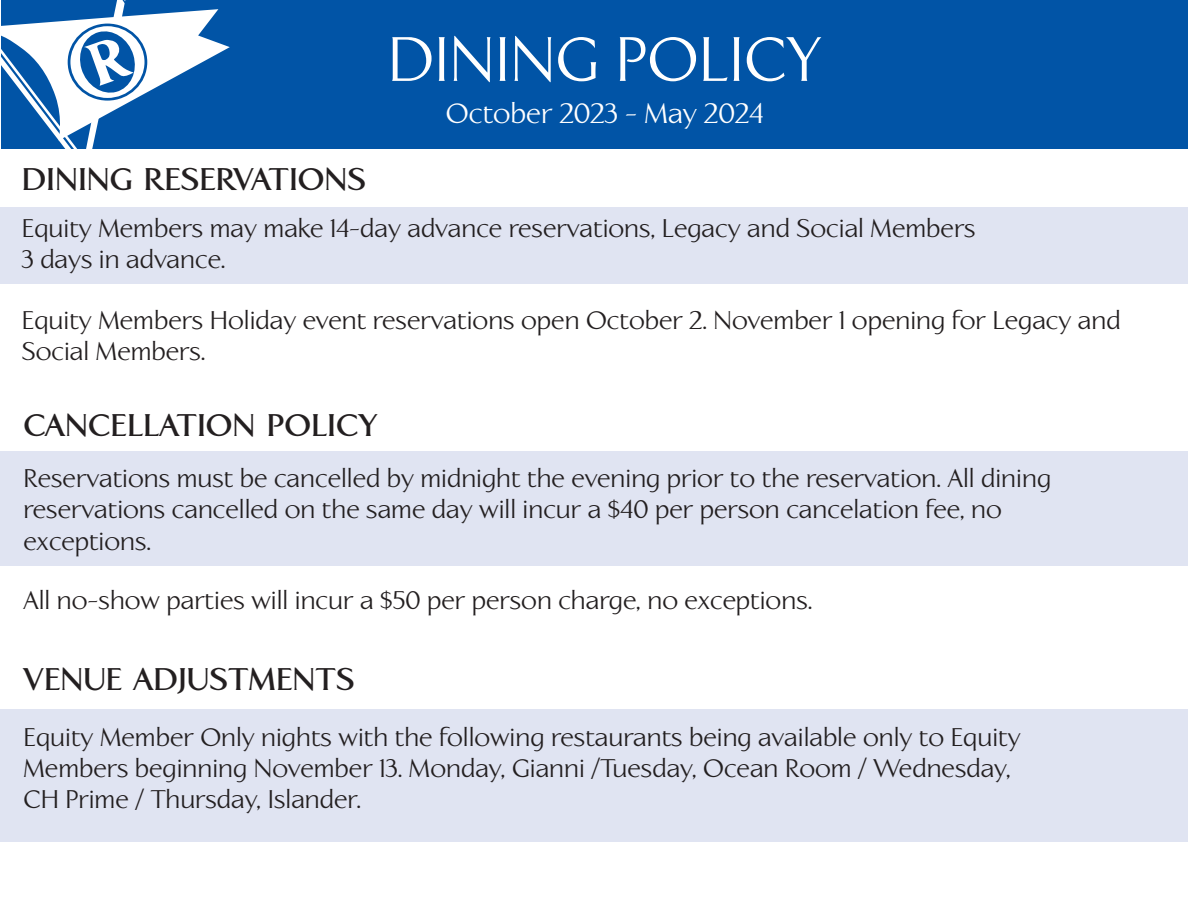
<style>
.page{position:relative;width:1188px;height:918px;background:#fff}
.page>*{position:absolute;margin:0;border:0;box-sizing:border-box;transform-origin:0 0}
.t1{font:63.45px "Linotype Aperto";color:#fff}
.t2{font:700 31.8px "Linotype Aperto";color:#231f20}
.t3{font:28.5px "Linotype Aperto";color:#fff}
.t4{font:25.95px/31px "Linotype Aperto";color:#231f20}
</style>
<div class="page">
<div style="left:1px;top:452px;width:1187px;height:114px;background:#e0e4f2"></div>
<div style="left:1px;top:709px;width:1187px;height:132px;background:#e0e4f2"></div>
<div style="left:1px;top:0;width:1187px;height:149px;background:#0154a6"></div>
<svg style="left:1px;top:0;width:229px;height:149px"></svg>
<div style="left:0;top:207px;width:1188px;height:76px;background:#e0e4f2"></div>
<p class="t1" style="left:387px;top:23px;width:436px">DINING POLICY</p>
<p class="t2" style="left:22px;top:161px;width:346px">DINING RESERVATIONS</p>
<p class="t3" style="left:446px;top:97px;width:319px">October 2023 - May 2024</p>
<p class="t4" style="left:22px;top:213px;width:955px">Equity Members may make 14-day advance reservations, Legacy and Social Members<br>3 days in advance.</p>
<p class="t4" style="left:22px;top:305px;width:1100px">Equity Members Holiday event reservations open October 2. November 1 opening for Legacy and<br>Social Members.</p>
<p class="t2" style="left:23px;top:407px;width:356px">CANCELLATION POLICY</p>
<p class="t4" style="left:23px;top:463px;width:1029px">Reservations must be cancelled by midnight the evening prior to the reservation. All dining reservations cancelled on the same day will incur a $40 per person cancelation fee, no exceptions.</p>
<p class="t4" style="left:23px;top:585px;width:791px">All no-show parties will incur a $50 per person charge, no exceptions.</p>
<p class="t2" style="left:23px;top:661px;width:333px">VENUE ADJUSTMENTS</p>
<p class="t4" style="left:23px;top:722px;width:999px">Equity Member Only nights with the following restaurants being available only to Equity<br>Members beginning November 13. Monday, Gianni /Tuesday, Ocean Room / Wednesday,<br>CH Prime / Thursday, Islander.</p>
</div>
